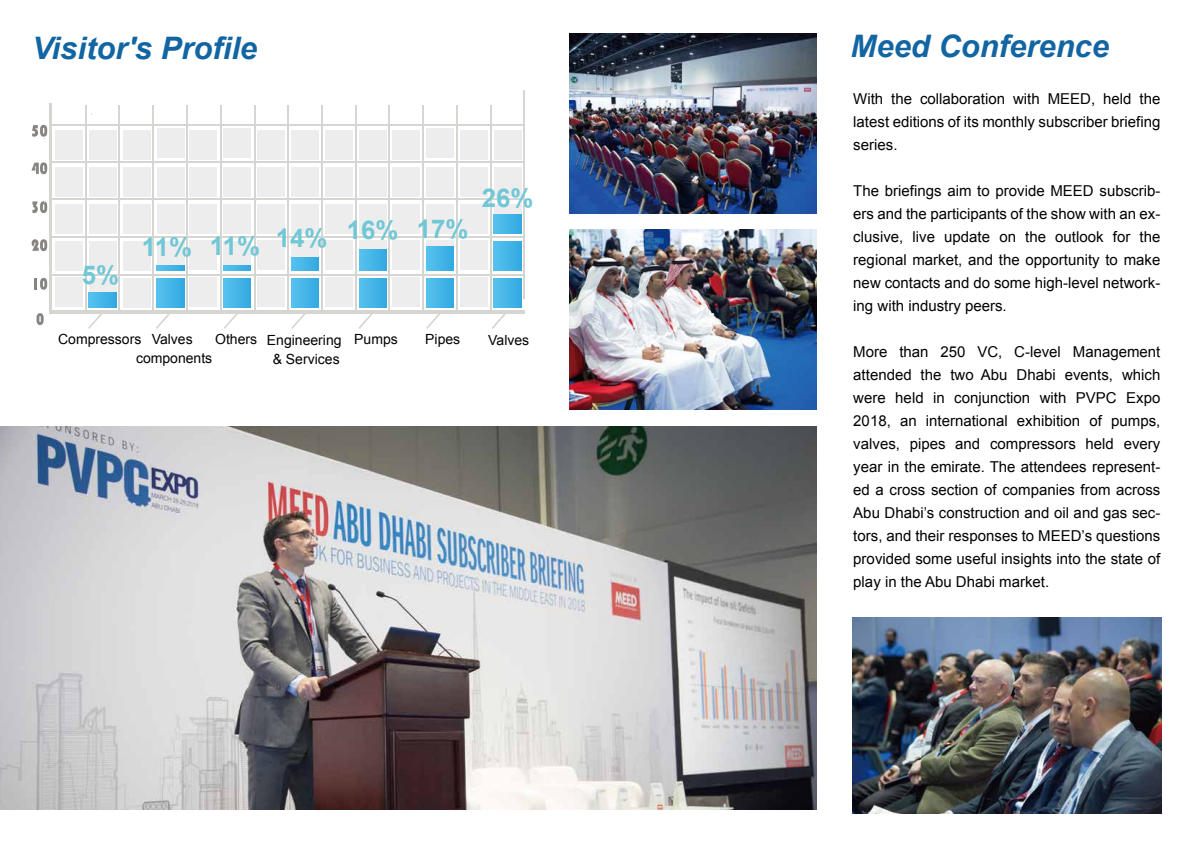
<style>
.page{position:relative;width:1191px;height:842px;background:#fff}
.page>*{position:absolute;margin:0;border:0;box-sizing:border-box;transform-origin:0 0}
.t1{font:italic 700 31px "Arial";color:#1265a3}
.t2{font:700 25.8px "Arial";color:#71c7d5}
.t3{font:15px/23px "Arial";color:#040000;text-align:justify}
.t4{font:14px/18.2px "Arial";color:#040000}
</style>
<div class="page">
<div style="left:89px;top:278px;width:27px;height:29px;background:#ededed"></div>
<img style="left:569px;top:229px;width:247px;height:180px">
<img style="left:569px;top:33px;width:247px;height:180px">
<img style="left:852px;top:617px;width:309px;height:196px">
<img style="left:0;top:426px;width:816px;height:383px">
<svg style="left:34px;top:278px;width:13px;height:12px"></svg>
<svg style="left:32px;top:239px;width:15px;height:12px"></svg>
<svg style="left:32px;top:201px;width:15px;height:12px"></svg>
<svg style="left:31px;top:162px;width:16px;height:12px"></svg>
<svg style="left:32px;top:125px;width:15px;height:12px"></svg>
<svg style="left:37px;top:313px;width:7px;height:12px"></svg>
<hr style="left:51px;top:274px;width:472px;height:1px;background:#d5d5d2">
<hr style="left:51px;top:311px;width:473px;height:3px;background:#d5d5d2">
<hr style="left:49px;top:104px;width:3px;height:210px;background:#d5d5d2">
<hr style="left:51px;top:124px;width:473px;height:2px;background:#d5d5d2">
<hr style="left:51px;top:161px;width:473px;height:2px;background:#d5d5d2">
<hr style="left:51px;top:198px;width:473px;height:2px;background:#d5d5d2">
<hr style="left:51px;top:236px;width:473px;height:2px;background:#d5d5d2">
<hr style="left:85px;top:105px;width:2px;height:207px;background:#d5d5d2">
<hr style="left:119px;top:105px;width:1px;height:207px;background:#d5d5d2">
<hr style="left:153px;top:105px;width:1px;height:207px;background:#d5d5d2">
<hr style="left:186px;top:105px;width:2px;height:207px;background:#d5d5d2">
<hr style="left:220px;top:105px;width:1px;height:207px;background:#d5d5d2">
<hr style="left:254px;top:105px;width:1px;height:207px;background:#d5d5d2">
<hr style="left:287px;top:105px;width:2px;height:207px;background:#d5d5d2">
<hr style="left:321px;top:105px;width:2px;height:207px;background:#d5d5d2">
<hr style="left:355px;top:105px;width:2px;height:207px;background:#d5d5d2">
<hr style="left:389px;top:105px;width:1px;height:207px;background:#d5d5d2">
<hr style="left:422px;top:105px;width:2px;height:207px;background:#d5d5d2">
<hr style="left:456px;top:105px;width:2px;height:207px;background:#d5d5d2">
<hr style="left:490px;top:105px;width:1px;height:207px;background:#d5d5d2">
<hr style="left:523px;top:90px;width:2px;height:209px;background:#d5d5d2">
<svg style="left:88px;top:314px;width:14px;height:15px"></svg>
<svg style="left:156px;top:314px;width:14px;height:15px"></svg>
<svg style="left:224px;top:314px;width:14px;height:15px"></svg>
<svg style="left:291px;top:314px;width:15px;height:15px"></svg>
<svg style="left:426px;top:314px;width:14px;height:15px"></svg>
<svg style="left:358px;top:314px;width:15px;height:15px"></svg>
<svg style="left:89px;top:293px;width:27px;height:15px"></svg>
<div style="left:89px;top:241px;width:27px;height:29px;background:#ededed"></div>
<div style="left:89px;top:204px;width:27px;height:29px;background:#ededed"></div>
<div style="left:89px;top:168px;width:27px;height:29px;background:#ededed"></div>
<div style="left:89px;top:130px;width:27px;height:29px;background:#ededed"></div>
<div style="left:123px;top:204px;width:28px;height:29px;background:#ededed"></div>
<div style="left:123px;top:168px;width:28px;height:29px;background:#ededed"></div>
<div style="left:123px;top:278px;width:28px;height:29px;background:#ededed"></div>
<div style="left:123px;top:241px;width:28px;height:29px;background:#ededed"></div>
<div style="left:157px;top:204px;width:27px;height:29px;background:#ededed"></div>
<div style="left:157px;top:168px;width:27px;height:29px;background:#ededed"></div>
<div style="left:157px;top:241px;width:27px;height:29px;background:#ededed"></div>
<div style="left:123px;top:130px;width:28px;height:29px;background:#ededed"></div>
<svg style="left:157px;top:279px;width:27px;height:29px"></svg>
<svg style="left:157px;top:265px;width:27px;height:5px"></svg>
<div style="left:157px;top:129px;width:27px;height:29px;background:#ededed"></div>
<div style="left:224px;top:204px;width:27px;height:29px;background:#ededed"></div>
<div style="left:224px;top:168px;width:27px;height:29px;background:#ededed"></div>
<div style="left:224px;top:241px;width:27px;height:29px;background:#ededed"></div>
<div style="left:223px;top:279px;width:28px;height:29px;background:linear-gradient(to right,#57c2ee,#35aae2)"></div>
<div style="left:223px;top:129px;width:28px;height:29px;background:#ededed"></div>
<div style="left:190px;top:241px;width:27px;height:29px;background:#ededed"></div>
<div style="left:190px;top:278px;width:27px;height:29px;background:#ededed"></div>
<div style="left:190px;top:204px;width:27px;height:29px;background:#ededed"></div>
<div style="left:190px;top:167px;width:27px;height:29px;background:#ededed"></div>
<div style="left:190px;top:131px;width:27px;height:29px;background:#ededed"></div>
<div style="left:257px;top:241px;width:28px;height:29px;background:#ededed"></div>
<div style="left:257px;top:278px;width:28px;height:29px;background:#ededed"></div>
<div style="left:257px;top:204px;width:28px;height:29px;background:#ededed"></div>
<div style="left:257px;top:167px;width:28px;height:29px;background:#ededed"></div>
<div style="left:257px;top:131px;width:28px;height:29px;background:#ededed"></div>
<div style="left:325px;top:241px;width:28px;height:29px;background:#ededed"></div>
<div style="left:325px;top:278px;width:28px;height:29px;background:#ededed"></div>
<div style="left:325px;top:204px;width:28px;height:29px;background:#ededed"></div>
<div style="left:325px;top:167px;width:28px;height:29px;background:#ededed"></div>
<div style="left:325px;top:131px;width:28px;height:29px;background:#ededed"></div>
<div style="left:392px;top:241px;width:27px;height:29px;background:#ededed"></div>
<div style="left:392px;top:278px;width:27px;height:29px;background:#ededed"></div>
<div style="left:392px;top:204px;width:27px;height:29px;background:#ededed"></div>
<div style="left:392px;top:167px;width:27px;height:29px;background:#ededed"></div>
<svg style="left:426px;top:241px;width:27px;height:6px"></svg>
<div style="left:426px;top:204px;width:27px;height:29px;background:#ededed"></div>
<div style="left:426px;top:167px;width:27px;height:29px;background:#ededed"></div>
<div style="left:392px;top:131px;width:27px;height:29px;background:#ededed"></div>
<div style="left:460px;top:241px;width:27px;height:29px;background:#ededed"></div>
<div style="left:460px;top:278px;width:27px;height:29px;background:#ededed"></div>
<div style="left:460px;top:204px;width:27px;height:29px;background:#ededed"></div>
<div style="left:494px;top:204px;width:27px;height:29px;background:#ededed"></div>
<div style="left:460px;top:167px;width:27px;height:29px;background:#ededed"></div>
<div style="left:460px;top:131px;width:27px;height:29px;background:#ededed"></div>
<div style="left:55px;top:204px;width:27px;height:29px;background:#ededed"></div>
<div style="left:55px;top:167px;width:27px;height:29px;background:#ededed"></div>
<div style="left:55px;top:278px;width:27px;height:29px;background:#ededed"></div>
<div style="left:55px;top:241px;width:27px;height:29px;background:#ededed"></div>
<div style="left:55px;top:130px;width:27px;height:29px;background:#ededed"></div>
<div style="left:291px;top:241px;width:28px;height:29px;background:#ededed"></div>
<div style="left:291px;top:204px;width:28px;height:29px;background:#ededed"></div>
<div style="left:291px;top:167px;width:28px;height:29px;background:#ededed"></div>
<div style="left:291px;top:131px;width:28px;height:29px;background:#ededed"></div>
<div style="left:291px;top:279px;width:28px;height:29px;background:linear-gradient(to right,#57c1ee,#35aae2)"></div>
<svg style="left:291px;top:258px;width:28px;height:12px"></svg>
<div style="left:359px;top:241px;width:28px;height:29px;background:#ededed"></div>
<div style="left:359px;top:204px;width:28px;height:29px;background:#ededed"></div>
<div style="left:359px;top:167px;width:28px;height:29px;background:#ededed"></div>
<div style="left:359px;top:131px;width:28px;height:29px;background:#ededed"></div>
<svg style="left:359px;top:279px;width:27px;height:29px"></svg>
<svg style="left:359px;top:250px;width:27px;height:20px"></svg>
<div style="left:426px;top:279px;width:28px;height:29px;background:linear-gradient(to right,#57c1ee,#35aae2)"></div>
<div style="left:426px;top:247px;width:28px;height:23px;background:linear-gradient(to right,#57c1ee,#35aae2)"></div>
<div style="left:426px;top:129px;width:28px;height:29px;background:#ededed"></div>
<div style="left:494px;top:167px;width:27px;height:29px;background:#ededed"></div>
<div style="left:494px;top:131px;width:27px;height:29px;background:#ededed"></div>
<svg style="left:494px;top:279px;width:27px;height:29px"></svg>
<svg style="left:494px;top:241px;width:27px;height:29px"></svg>
<svg style="left:494px;top:215px;width:27px;height:18px"></svg>
<svg style="left:492px;top:314px;width:14px;height:15px"></svg>
<svg style="left:223px;top:265px;width:28px;height:5px"></svg>
<h1 class="t1" style="left:32px;top:27px;width:227px">Visitor's Profile</h1>
<h2 class="t2" style="left:82px;top:258px;width:39px">5%</h2>
<h2 class="t2" style="left:142px;top:221px;width:328px">11% 11% 14% 16% 17%</h2>
<h2 class="t2" style="left:482px;top:181px;width:53px">26%</h2>
<p class="t4" style="left:136px;top:330px;width:78px;text-indent:-78px">Compressors Valves components</p>
<p class="t4" style="left:267px;top:331px;width:132px">Engineering Pumps</p>
<p class="t4" style="left:425px;top:330px;width:37px">Pipes</p>
<p class="t4" style="left:488px;top:331px;width:42px">Valves</p>
<p class="t4" style="left:215px;top:330px;width:44px">Others</p>
<p class="t4" style="left:273px;top:350px;width:68px">&amp; Services</p>
<h1 class="t1" style="left:850px;top:25px;width:260px">Meed Conference</h1>
<p class="t3" style="left:853px;top:87px;width:308px">With the collaboration with MEED, held the latest editions of its monthly subscriber briefing series.</p>
<p class="t3" style="left:853px;top:179px;width:309px">The briefings aim to provide MEED subscrib&shy;ers and the participants of the show with an ex&shy;clusive, live update on the outlook for the regional market, and the opportunity to make new contacts and do some high-level network&shy;ing with industry peers.</p>
<p class="t3" style="left:853px;top:340px;width:308px">More than 250 VC, C-level Management attended the two Abu Dhabi events, which were held in conjunction with PVPC Expo 2018, an international exhibition of pumps, valves, pipes and compressors held every year in the emirate. The attendees represent&shy;ed a cross section of companies from across Abu Dhabi’s construction and oil and gas sec&shy;tors, and their responses to MEED’s questions provided some useful insights into the state of play in the Abu Dhabi market.</p>
</div>
